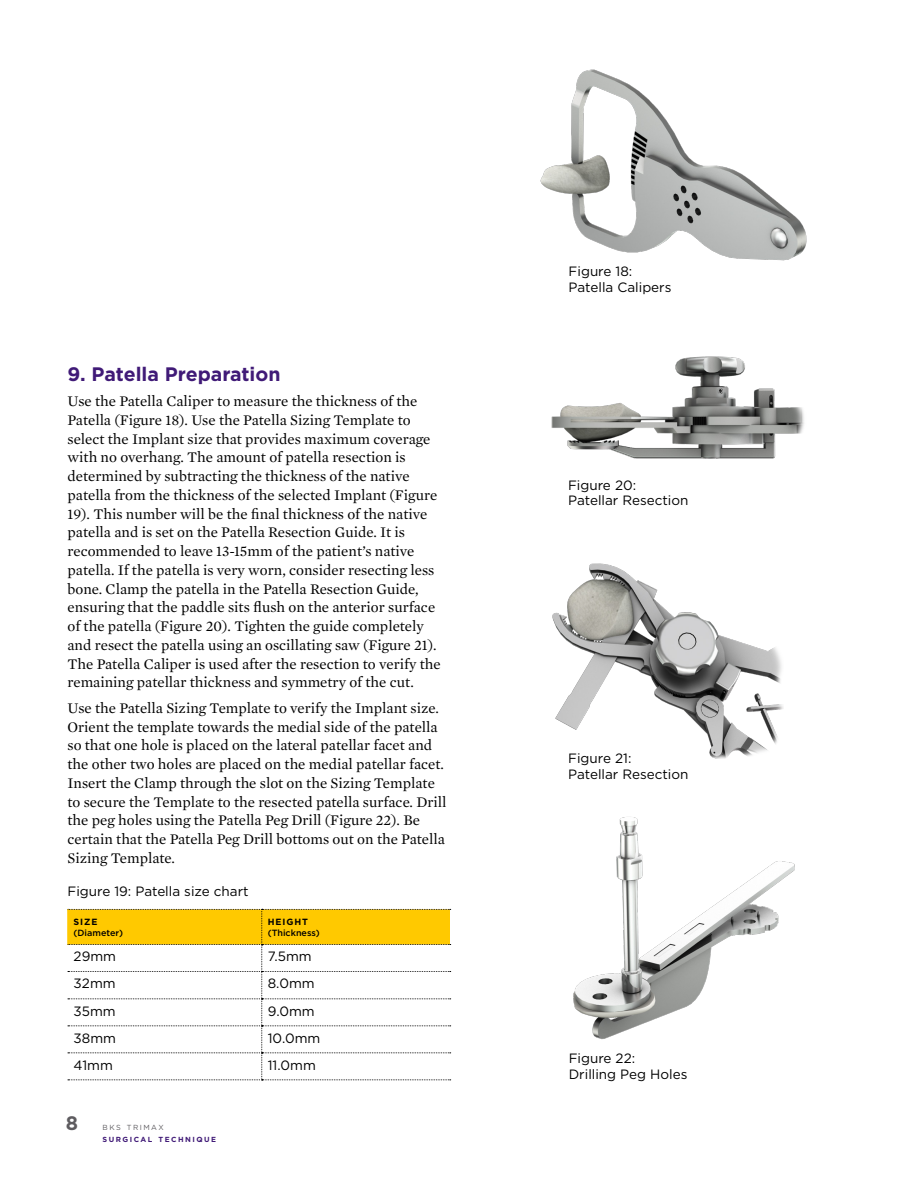
<style>
.page{position:relative;width:918px;height:1188px;background:#fff}
.page>*{position:absolute;margin:0;border:0;box-sizing:border-box;transform-origin:0 0}
.t1{font:700 19.5px "Gotham";color:#401a77}
.t2{font:700 19.5px "Gotham";color:#5e5c60}
.t3{font:15px/18.8px "Mercury Text G1";color:#000}
.t4{font:13.5px/15.8px "Gotham";color:#000}
.t5{font:500 9px "Gotham";color:#000}
.t6{font:700 9px "Gotham";letter-spacing:.1em;color:#000}
.t7{font:700 7.35px "Gotham";letter-spacing:.2em;color:#401a77}
.t8{font:7.35px "Gotham";letter-spacing:.2em;color:#5e5c60}
</style>
<div class="page">
<svg style="left:67px;top:909px;width:384px;height:172px"></svg>
<img style="left:540px;top:69px;width:267px;height:192px">
<img style="left:551px;top:356px;width:253px;height:103px">
<img style="left:552px;top:563px;width:231px;height:196px">
<img style="left:573px;top:817px;width:222px;height:223px">
<h1 class="t1" style="left:68px;top:361px;width:215px">9. Patella Preparation</h1>
<p class="t3" style="left:68px;top:391px;width:375px">Use the Patella Caliper to measure the thickness of the Patella (Figure 18). Use the Patella Sizing Template to select the Implant size that provides maximum coverage with no overhang. The amount of patella resection is determined by subtracting the thickness of the native patella from the thickness of the selected Implant (Figure 19). This number will be the final thickness of the native patella and is set on the Patella Resection Guide. It is recommended to leave 13-15mm of the patient’s native patella. If the patella is very worn, consider resecting less bone. Clamp the patella in the Patella Resection Guide, ensuring that the paddle sits flush on the anterior surface of the patella (Figure 20). Tighten the guide completely and resect the patella using an oscillating saw (Figure 21).<br>The Patella Caliper is used after the resection to verify the remaining patellar thickness and symmetry of the cut.</p>
<p class="t3" style="left:68px;top:698px;width:381px">Use the Patella Sizing Template to verify the Implant size.<br>Orient the template towards the medial side of the patella so that one hole is placed on the lateral patellar facet and the other two holes are placed on the medial patellar facet.<br>Insert the Clamp through the slot on the Sizing Template to secure the Template to the resected patella surface. Drill the peg holes using the Patella Peg Drill (Figure 22). Be certain that the Patella Peg Drill bottoms out on the Patella Sizing Template.</p>
<p class="t4" style="left:68px;top:883px;width:183px">Figure 19: Patella size chart</p>
<p class="t6" style="left:74px;top:916px;width:25px">SIZE</p>
<p class="t5" style="left:74px;top:927px;width:51px">(Diameter)</p>
<p class="t6" style="left:268px;top:916px;width:42px">HEIGHT</p>
<p class="t5" style="left:268px;top:927px;width:53px">(Thickness)</p>
<p class="t4" style="left:74px;top:948px;width:44px">29mm</p>
<p class="t4" style="left:268px;top:948px;width:45px">7.5mm</p>
<p class="t4" style="left:74px;top:975px;width:44px">32mm</p>
<p class="t4" style="left:268px;top:975px;width:48px">8.0mm</p>
<p class="t4" style="left:74px;top:1003px;width:44px">35mm</p>
<p class="t4" style="left:268px;top:1003px;width:48px">9.0mm</p>
<p class="t4" style="left:74px;top:1030px;width:44px">38mm</p>
<p class="t4" style="left:268px;top:1030px;width:54px">10.0mm</p>
<p class="t4" style="left:74px;top:1057px;width:41px">41mm</p>
<p class="t4" style="left:268px;top:1057px;width:50px">11.0mm</p>
<h1 class="t2" style="left:66px;top:1110px;width:14px">8</h1>
<p class="t8" style="left:103px;top:1122px;width:63px">BKS TRIMAX</p>
<p class="t7" style="left:103px;top:1135px;width:115px">SURGICAL TECHNIQUE</p>
<p class="t4" style="left:569px;top:263px;width:104px">Figure 18:<br>Patella Calipers</p>
<p class="t4" style="left:568px;top:477px;width:122px">Figure 20:<br>Patellar Resection</p>
<p class="t4" style="left:568px;top:750px;width:122px">Figure 21:<br>Patellar Resection</p>
<p class="t4" style="left:569px;top:1050px;width:120px">Figure 22:<br>Drilling Peg Holes</p>
</div>
